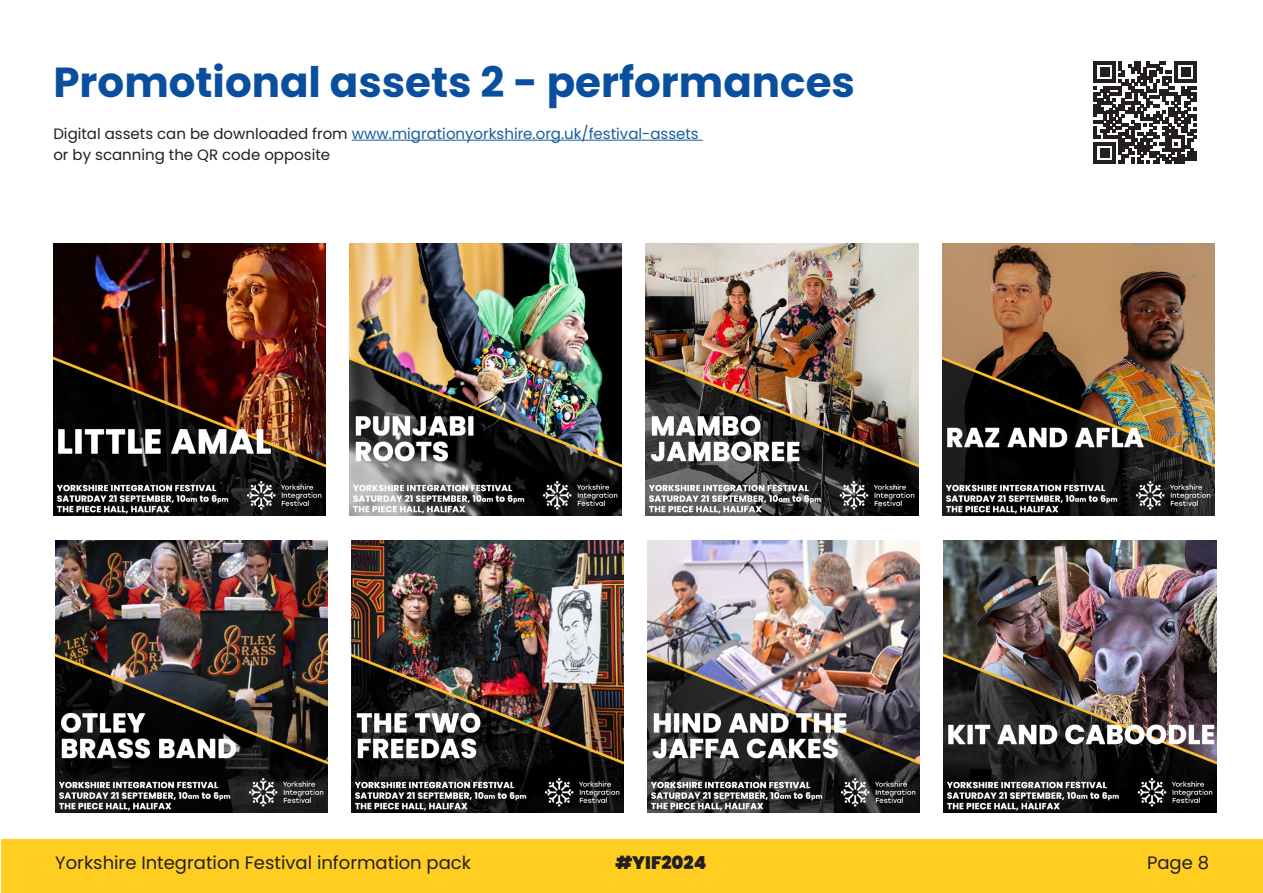
<style>
.page{position:relative;width:1263px;height:893px;background:#fff}
.page>*{position:absolute;margin:0;border:0;box-sizing:border-box;transform-origin:0 0}
.Page_title{font:700 42px "Poppins";color:#0a4f9e}
.t1{font:18px "Poppins";color:#231f20}
.t2{font:900 18px "Poppins";color:#231f20}
.Page_title-2{font:15px/21px "Poppins";color:#231f20}
.s1{color:#175d9e}
</style>
<div class="page">
<div style="left:1px;top:840px;width:1262px;height:53px;background:#ffce21"></div>
<hr style="left:352px;top:140px;width:351px;height:1px;background:#175d9e">
<svg style="left:1094px;top:61px;width:102px;height:103px"></svg>
<img style="left:53px;top:243px;width:272px;height:272px">
<img style="left:55px;top:540px;width:272px;height:272px">
<img style="left:350px;top:243px;width:272px;height:272px">
<img style="left:351px;top:540px;width:272px;height:272px">
<img style="left:646px;top:243px;width:272px;height:272px">
<img style="left:648px;top:540px;width:272px;height:272px">
<img style="left:942px;top:243px;width:272px;height:272px">
<img style="left:944px;top:540px;width:272px;height:272px">
<p class="Page_title" style="left:53px;top:58px;width:803px">Promotional assets 2 - performances</p>
<p class="Page_title-2" style="left:53px;top:123px;width:647px">Digital assets can be downloaded from <span class="s1">www.migrationyorkshire.org.uk/festival-assets </span>or by scanning the QR code opposite</p>
<p class="t1" style="left:55px;top:853px;width:417px">Yorkshire Integration Festival information pack</p>
<p class="t2" style="left:615px;top:853px;width:93px">#YIF2024</p>
<p class="t1" style="left:1147px;top:853px;width:64px">Page 8</p>
</div>
